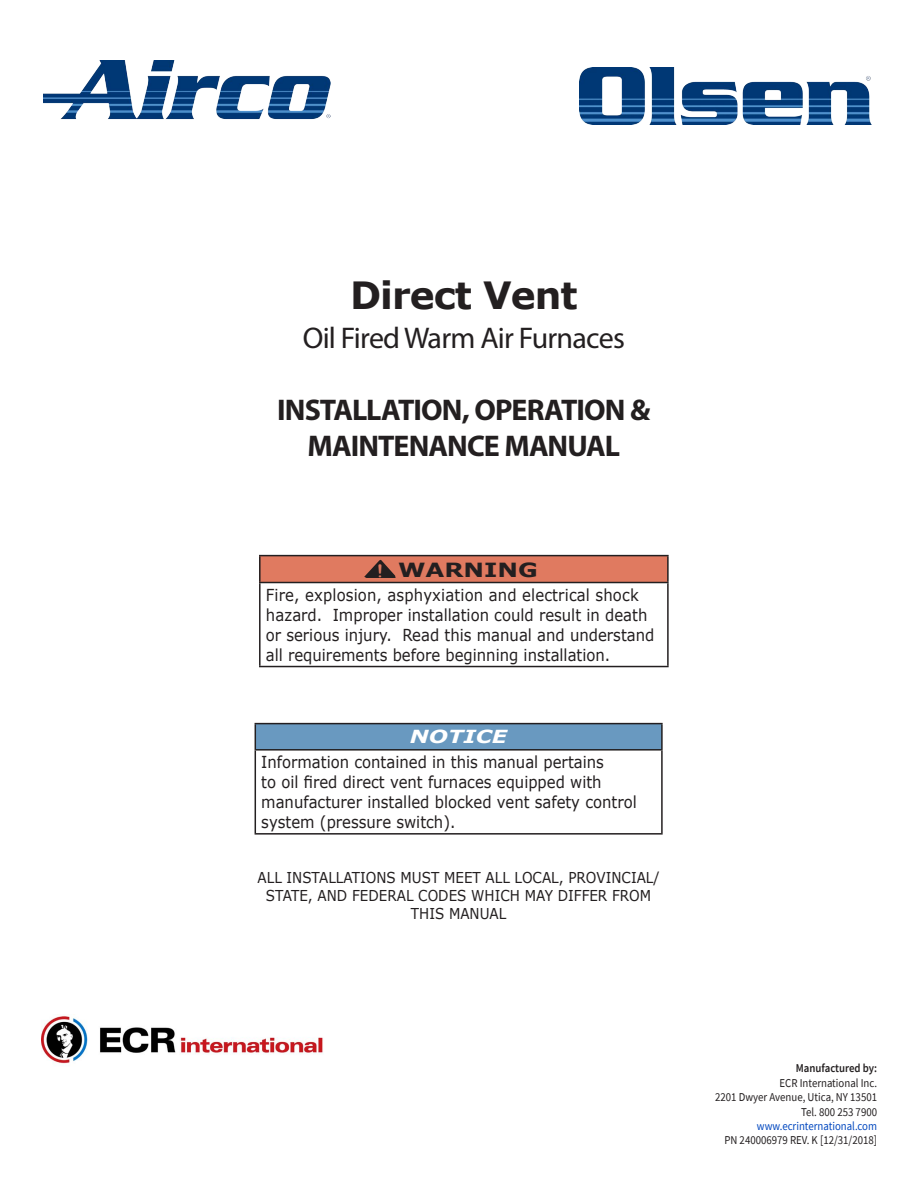
<style>
.page{position:relative;width:918px;height:1188px;background:#fff}
.page>*{position:absolute;margin:0;border:0;box-sizing:border-box;transform-origin:0 0}
.t1{font:700 37.5px "Verdana";letter-spacing:-.025em;color:#231f20}
.t2{font:700 30px/36px "Myriad Pro";letter-spacing:-.035em;color:#231f20;text-align:center}
.t3{font:30px "Myriad Pro";letter-spacing:-.025em;color:#231f20}
.Body_text{font:700 21px "Courier New";color:#e07a60;scale:.9 1}
.t4{font:700 19.5px "Verdana";color:#231f20;scale:1.25 1}
.t5{font:italic 700 18px "Verdana";color:#fff;scale:1.25 1}
.warning_blocks{font:16.5px/19.8px "Verdana";color:#231f20;scale:.9 1}
.t6{font:15px/18px "Verdana";color:#231f20;text-align:center;scale:.9 1}
.t7{font:12px/14.4px "Source Sans Pro";color:#231f20;text-align:right;scale:.9 1}
.s1{font-weight:600}
.s2{color:#0047bf}
</style>
<div class="page">
<div style="left:260px;top:556px;width:408px;height:27px;background:#e07a60"></div>
<hr style="left:259px;top:555px;width:410px;height:1px;background:#231f20">
<hr style="left:259px;top:556px;width:2px;height:26px;background:#231f20">
<hr style="left:667px;top:556px;width:2px;height:26px;background:#231f20">
<hr style="left:259px;top:582px;width:410px;height:1px;background:#231f20">
<hr style="left:259px;top:583px;width:2px;height:83px;background:#231f20">
<hr style="left:667px;top:583px;width:2px;height:83px;background:#231f20">
<hr style="left:259px;top:666px;width:410px;height:1px;background:#231f20">
<svg style="left:362px;top:559px;width:35px;height:25px"></svg>
<div style="left:255px;top:724px;width:407px;height:26px;background:#6999c0"></div>
<hr style="left:255px;top:723px;width:408px;height:1px;background:#231f20">
<svg style="left:255px;top:724px;width:1px;height:25px"></svg>
<hr style="left:661px;top:724px;width:2px;height:25px;background:#231f20">
<hr style="left:255px;top:749px;width:408px;height:2px;background:#231f20">
<hr style="left:255px;top:751px;width:1px;height:82px;background:#231f20">
<hr style="left:661px;top:751px;width:2px;height:82px;background:#231f20">
<hr style="left:255px;top:833px;width:408px;height:2px;background:#231f20">
<img style="left:43px;top:60px;width:287px;height:60px">
<img style="left:580px;top:68px;width:291px;height:56px">
<img style="left:42px;top:1014px;width:281px;height:51px">
<p class="t1" style="left:350px;top:269px;width:229px">Direct Vent</p>
<p class="t3" style="left:303px;top:320px;width:324px">Oil Fired Warm Air Furnaces</p>
<p class="t2" style="left:277px;top:391px;width:375px">INSTALLATION, OPERATION &amp;<br>MAINTENANCE MANUAL</p>
<p class="t4" style="left:398px;top:556px;width:113px">WARNING</p>
<p class="warning_blocks" style="left:266px;top:585px;width:433px">Fire, explosion, asphyxiation and electrical shock hazard. Improper installation could result in death or serious injury. Read this manual and understand all requirements before beginning installation.</p>
<p class="Body_text" style="left:375px;top:557px;width:14px">!</p>
<p class="t5" style="left:410px;top:724px;width:79px">NOTICE</p>
<p class="warning_blocks" style="left:261px;top:752px;width:419px">Information contained in this manual pertains<br>to oil fired direct vent furnaces equipped with manufacturer installed blocked vent safety control system (pressure switch).</p>
<p class="t6" style="left:258px;top:868px;width:448px">ALL INSTALLATIONS MUST MEET ALL LOCAL, PROVINCIAL/<br>STATE, AND FEDERAL CODES WHICH MAY DIFFER FROM<br>THIS MANUAL</p>
<p class="t7" style="left:715px;top:1061px;width:181px"><span class="s1">Manufactured by:<br></span>ECR International Inc.<br>2201 Dwyer Avenue, Utica, NY 13501</p>
<p class="t7" style="left:724px;top:1104px;width:171px">Tel. 800 253 7900 <span class="s2">www.ecrinternational.com<br></span>PN 240006979 REV. K [12/31/2018]</p>
</div>
